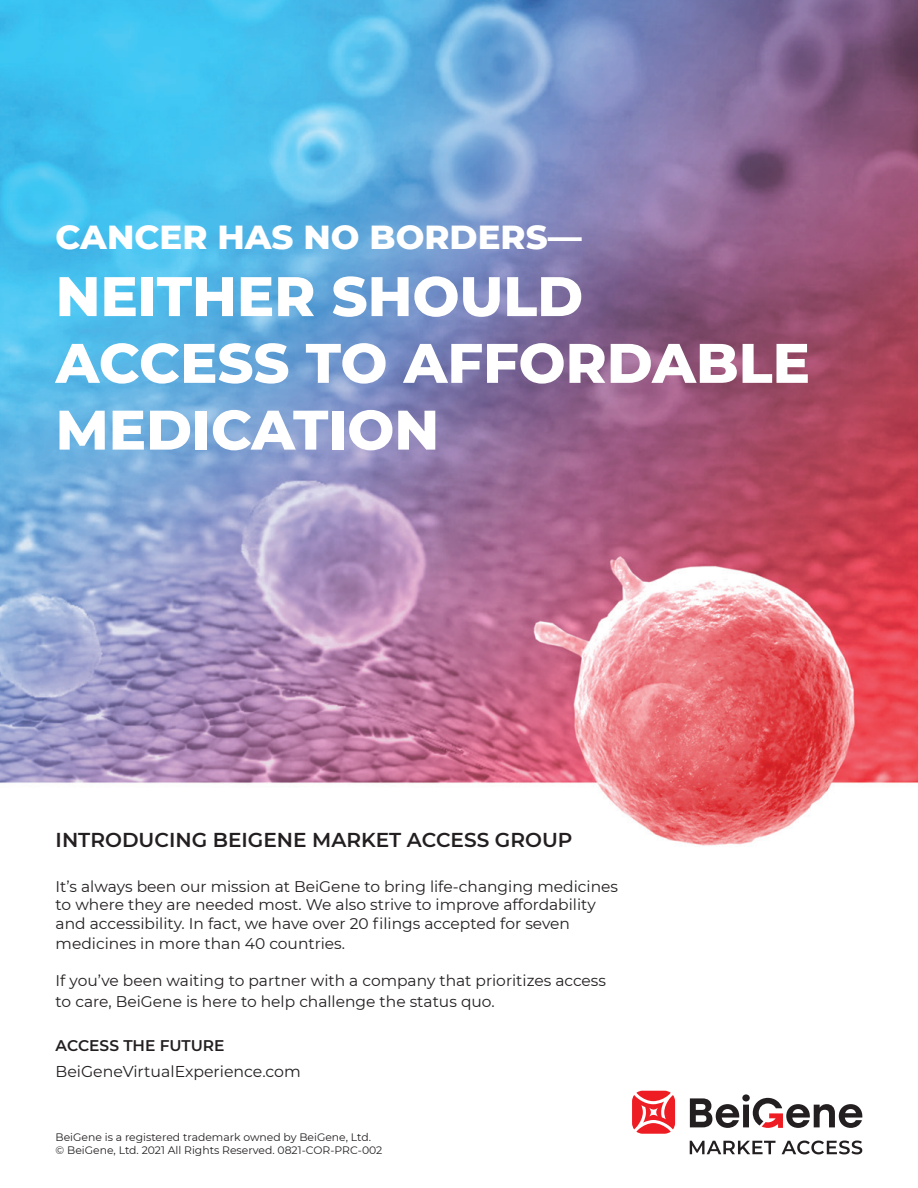
<style>
.page{position:relative;width:918px;height:1188px;background:#fff}
.page>*{position:absolute;margin:0;border:0;box-sizing:border-box;transform-origin:0 0}
.t1{font:800 55.65px/66.8px "Montserrat";color:#fff}
.t2{font:800 34.05px "Montserrat";color:#fff}
.t3{font:600 20.1px "Montserrat";color:#231f20}
.t4{font:15.75px "Montserrat";color:#231f20}
.t5{font:15.45px/18.6px "Montserrat";color:#231f20}
.t6{font:600 15.45px/26px "Montserrat";color:#231f20}
.t7{font:10.8px/13px "Montserrat";color:#231f20}
.s1{font-weight:400}
</style>
<div class="page">
<img style="left:0;top:0;width:918px;height:1155px">
<svg style="left:632px;top:1091px;width:43px;height:43px"></svg>
<svg style="left:690px;top:1094px;width:172px;height:34px"></svg>
<svg style="left:690px;top:1141px;width:172px;height:13px"></svg>
<div style="left:56px;top:1054px;width:245px;height:31px;background:#fff"></div>
<p class="t2" style="left:56px;top:212px;width:528px">CANCER HAS NO BORDERS—</p>
<p class="t1" style="left:56px;top:260px;width:756px">NEITHER SHOULD<br>ACCESS TO AFFORDABLE<br>MEDICATION</p>
<p class="t3" style="left:56px;top:826px;width:518px">INTRODUCING BEIGENE MARKET ACCESS GROUP</p>
<p class="t5" style="left:56px;top:876px;width:564px">It’s always been our mission at BeiGene to bring life-changing medicines to where they are needed most. We also strive to improve affordability and accessibility. In fact, we have over 20 filings accepted for seven</p>
<p class="t5" style="left:56px;top:934px;width:291px">medicines in more than 40 countries.</p>
<p class="t5" style="left:56px;top:970px;width:552px;line-height:20.4px">If you’ve been waiting to partner with a company that prioritizes access to care, BeiGene is here to help challenge the status quo.</p>
<p class="t6" style="left:168px;top:1032px;width:129px;text-indent:-113px">ACCESS THE FUTURE <span class="s1">lExperience.com</span></p>
<p class="t4" style="left:56px;top:1061px;width:247px">BeiGeneVirtualExperience.com</p>
<p class="t7" style="left:56px;top:1130px;width:328px">BeiGene is a registered trademark owned by BeiGene, Ltd. © BeiGene, Ltd. 2021 All Rights Reserved. 0821-COR-PRC-002</p>
</div>
